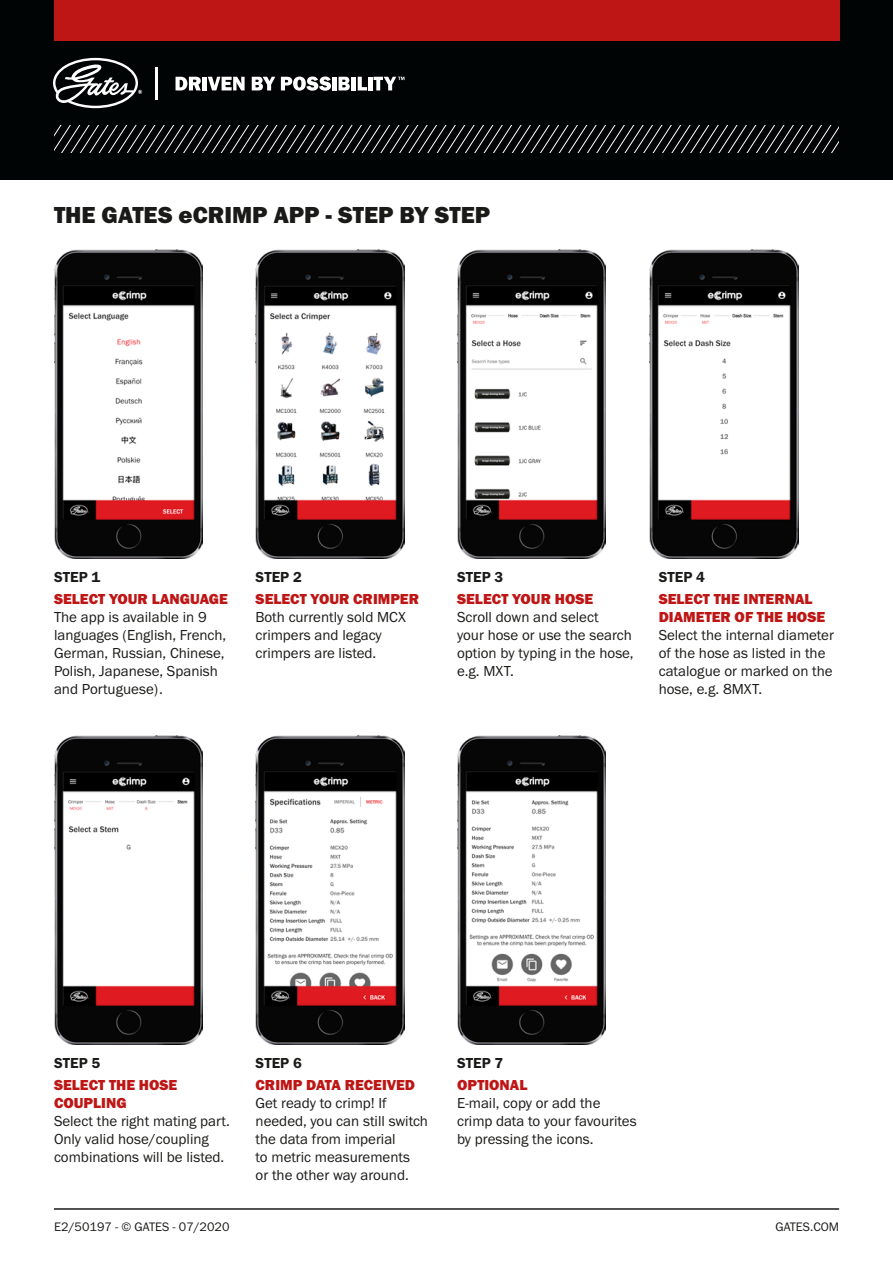
<style>
.page{position:relative;width:893px;height:1263px;background:#fff}
.page>*{position:absolute;margin:0;border:0;box-sizing:border-box;transform-origin:0 0}
.t1{font:24px "Franklin Gothic URW Hea";color:#1a1a18}
.STEP_Txt{font:15px/18px "Franklin Gothic URW Boo";color:#1a1a18}
.Subtitle{font:15px/18px "Franklin Gothic URW Hea";color:#be1615}
.STEP_Title{font:15px "Franklin Gothic URW Dem";color:#1a1a18}
.t2{font:12.75px "Franklin Gothic URW Boo";color:#1a1a18}
</style>
<div class="page">
<div style="left:0;top:0;width:893px;height:180px;background:#000404"></div>
<svg style="left:54px;top:126px;width:785px;height:27px"></svg>
<div style="left:54px;top:0;width:785px;height:40px;background:#be1615"></div>
<hr style="left:156px;top:67px;width:2px;height:32px;background:#fff">
<svg style="left:176px;top:77px;width:25px;height:13px"></svg>
<div style="left:202px;top:77px;width:5px;height:13px;background:#fff"></div>
<svg style="left:208px;top:77px;width:37px;height:13px"></svg>
<svg style="left:252px;top:77px;width:23px;height:13px"></svg>
<svg style="left:281px;top:77px;width:50px;height:14px"></svg>
<hr style="left:332px;top:77px;width:4px;height:13px;background:#fff">
<svg style="left:339px;top:77px;width:11px;height:13px"></svg>
<hr style="left:351px;top:77px;width:4px;height:13px;background:#fff">
<svg style="left:358px;top:77px;width:9px;height:13px"></svg>
<hr style="left:368px;top:77px;width:4px;height:13px;background:#fff">
<svg style="left:374px;top:77px;width:30px;height:13px"></svg>
<svg style="left:53px;top:58px;width:89px;height:50px"></svg>
<hr style="left:54px;top:1208px;width:785px;height:2px;background:#1a1a18">
<img style="left:54px;top:250px;width:149px;height:308px">
<img style="left:256px;top:250px;width:148px;height:308px">
<img style="left:457px;top:250px;width:149px;height:308px">
<img style="left:649px;top:250px;width:149px;height:308px">
<img style="left:54px;top:735px;width:149px;height:309px">
<img style="left:256px;top:735px;width:148px;height:309px">
<img style="left:457px;top:735px;width:149px;height:309px">
<p class="t1" style="left:54px;top:199px;width:438px">THE GATES eCRIMP APP - STEP BY STEP</p>
<p class="STEP_Title" style="left:54px;top:567px;width:48px">STEP 1</p>
<p class="Subtitle" style="left:54px;top:589px;width:175px">SELECT YOUR LANGUAGE</p>
<p class="STEP_Txt" style="left:54px;top:608px;width:174px">The app is available in 9 languages (English, French,<br>German, Russian, Chinese,<br>Polish, Japanese, Spanish and Portuguese).</p>
<p class="STEP_Title" style="left:256px;top:567px;width:48px">STEP 2</p>
<p class="Subtitle" style="left:256px;top:589px;width:165px">SELECT YOUR CRIMPER</p>
<p class="STEP_Txt" style="left:256px;top:608px;width:152px">Both currently sold MCX crimpers and legacy crimpers are listed.</p>
<p class="STEP_Title" style="left:457px;top:567px;width:48px">STEP 3</p>
<p class="Subtitle" style="left:457px;top:589px;width:138px">SELECT YOUR HOSE</p>
<p class="STEP_Txt" style="left:457px;top:608px;width:178px">Scroll down and select<br>your hose or use the search option by typing in the hose, e.g. MXT.</p>
<p class="STEP_Title" style="left:659px;top:567px;width:48px">STEP 4</p>
<p class="Subtitle" style="left:659px;top:589px;width:168px">SELECT THE INTERNAL<br>DIAMETER OF THE HOSE</p>
<p class="STEP_Txt" style="left:659px;top:626px;width:177px">Select the internal diameter of the hose as listed in the catalogue or marked on the hose, e.g. 8MXT.</p>
<p class="STEP_Title" style="left:54px;top:1053px;width:48px">STEP 5</p>
<p class="Subtitle" style="left:54px;top:1075px;width:125px">SELECT THE HOSE<br>COUPLING</p>
<p class="STEP_Txt" style="left:54px;top:1112px;width:177px">Select the right mating part.<br>Only valid hose/coupling combinations will be listed.</p>
<p class="STEP_Title" style="left:256px;top:1053px;width:48px">STEP 6</p>
<p class="Subtitle" style="left:256px;top:1075px;width:161px">CRIMP DATA RECEIVED</p>
<p class="STEP_Txt" style="left:256px;top:1094px;width:174px">Get ready to crimp! If needed, you can still switch the data from imperial<br>to metric measurements<br>or the other way around.</p>
<p class="STEP_Title" style="left:457px;top:1053px;width:48px">STEP 7</p>
<p class="Subtitle" style="left:457px;top:1075px;width:72px">OPTIONAL</p>
<p class="STEP_Txt" style="left:457px;top:1094px;width:181px">E-mail, copy or add the crimp data to your favourites by pressing the icons.</p>
<p class="t2" style="left:54px;top:1219px;width:177px">E2/50197 - © GATES - 07/2020</p>
<p class="t2" style="left:775px;top:1219px;width:65px">GATES.COM</p>
</div>
